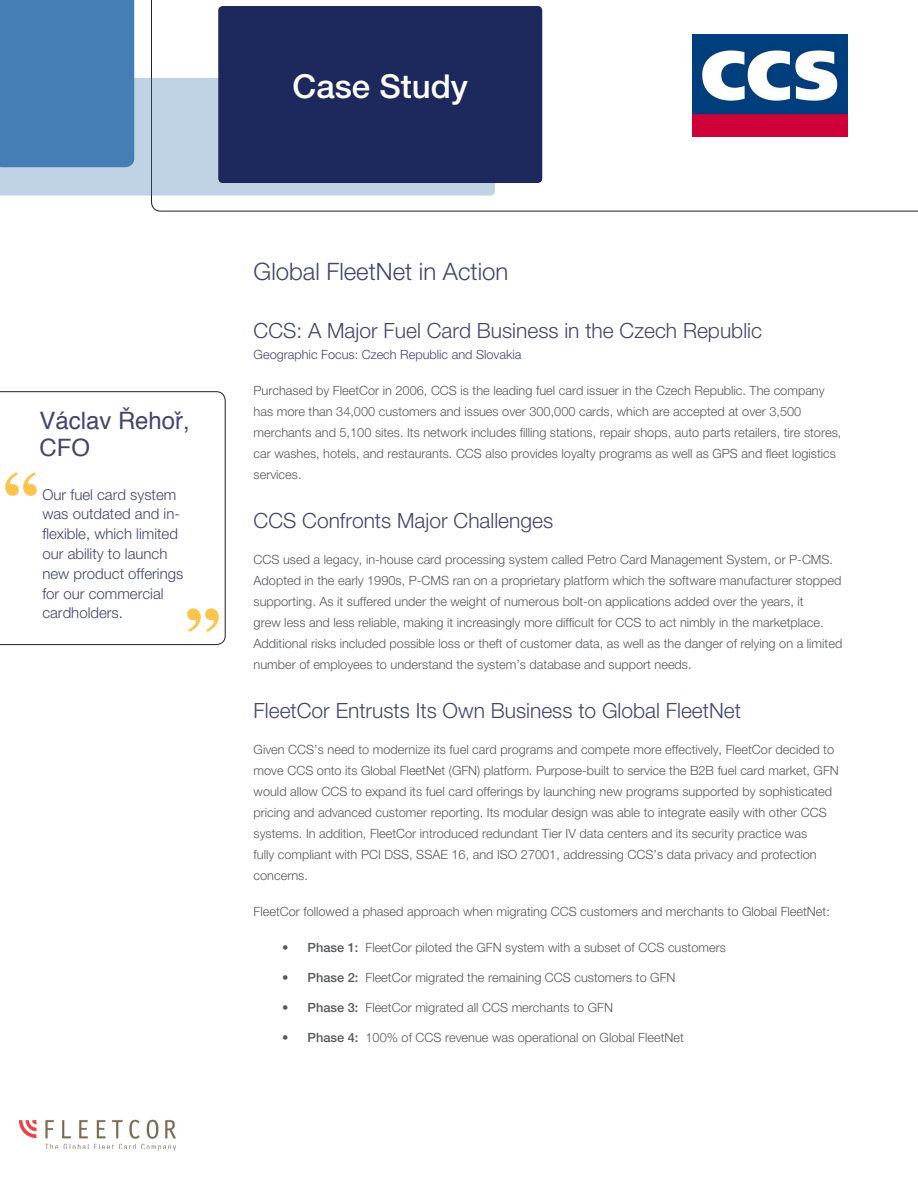
<style>
.page{position:relative;width:918px;height:1188px;background:#fff}
.page>*{position:absolute;margin:0;border:0;box-sizing:border-box;transform-origin:0 0}
.t1{font:700 70.5px "Century Schoolbook";color:#fec44d}
.t2{font:500 33px "Helvetica Neue";color:#fff}
.t3{font:300 24px "Helvetica Neue";color:#424570}
.t4{font:24px "Helvetica";color:#424570}
.t5{font:300 21px "Helvetica Neue";color:#424570}
.t6{font:300 15px/19.8px "Helvetica Neue";color:#424570}
.t7{font:300 12.75px/21px "Helvetica Neue";color:#57585a}
.t8{font:300 12.75px "Helvetica Neue";color:#424570}
.s1{font-weight:500}
</style>
<div class="page">
<img style="left:20px;top:1119px;width:156px;height:32px">
<svg style="left:0;top:392px;width:225px;height:253px"></svg>
<svg style="left:151px;top:0;width:767px;height:211px"></svg>
<img style="left:692px;top:34px;width:156px;height:103px">
<div style="left:0;top:78px;width:495px;height:118px;background:#c0d3e5"></div>
<div style="left:218px;top:6px;width:324px;height:177px;background:#1d285c;border-radius:4px"></div>
<div style="left:0;top:0;width:134px;height:167px;background:#457eb4"></div>
<p class="t2" style="left:293px;top:67px;width:177px">Case Study</p>
<p class="t4" style="left:39px;top:402px;width:152px">Václav Řehoř,</p>
<p class="t4" style="left:39px;top:429px;width:52px">CFO</p>
<p class="t1" style="left:4px;top:456px;width:35px">“</p>
<p class="t6" style="left:42px;top:484px;width:142px">Our fuel card system was outdated and in&shy;flexible, which limited our ability to launch new product offerings for our commercial cardholders.</p>
<p class="t1" style="left:186px;top:592px;width:35px">”</p>
<p class="t3" style="left:254px;top:257px;width:256px">Global FleetNet in Action</p>
<p class="t5" style="left:254px;top:318px;width:510px">CCS: A Major Fuel Card Business in the Czech Republic</p>
<p class="t8" style="left:254px;top:347px;width:269px">Geographic Focus: Czech Republic and Slovakia</p>
<p class="t7" style="left:254px;top:380px;width:589px">Purchased by FleetCor in 2006, CCS is the leading fuel card issuer in the Czech Republic. The company has more than 34,000 customers and issues over 300,000 cards, which are accepted at over 3,500 merchants and 5,100 sites. Its network includes filling stations, repair shops, auto parts retailers, tire stores, car washes, hotels, and restaurants. CCS also provides loyalty programs as well as GPS and fleet logistics services.</p>
<p class="t5" style="left:254px;top:508px;width:301px">CCS Confronts Major Challenges</p>
<p class="t7" style="left:254px;top:549px;width:590px">CCS used a legacy, in-house card processing system called Petro Card Management System, or P-CMS.<br>Adopted in the early 1990s, P-CMS ran on a proprietary platform which the software manufacturer stopped supporting. As it suffered under the weight of numerous bolt-on applications added over the years, it<br>grew less and less reliable, making it increasingly more difficult for CCS to act nimbly in the marketplace.<br>Additional risks included possible loss or theft of customer data, as well as the danger of relying on a limited number of employees to understand the system’s database and support needs.</p>
<p class="t5" style="left:254px;top:698px;width:489px">FleetCor Entrusts Its Own Business to Global FleetNet</p>
<p class="t7" style="left:254px;top:739px;width:587px">Given CCS’s need to modernize its fuel card programs and compete more effectively, FleetCor decided to move CCS onto its Global FleetNet (GFN) platform. Purpose-built to service the B2B fuel card market, GFN would allow CCS to expand its fuel card offerings by launching new programs supported by sophisticated pricing and advanced customer reporting. Its modular design was able to integrate easily with other CCS systems. In addition, FleetCor introduced redundant Tier IV data centers and its security practice was<br>fully compliant with PCI DSS, SSAE 16, and ISO 27001, addressing CCS’s data privacy and protection concerns.</p>
<p class="t7" style="left:254px;top:901px;width:578px">FleetCor followed a phased approach when migrating CCS customers and merchants to Global FleetNet:</p>
<p class="t7" style="left:282px;top:937px;width:445px"><span class="s1">• Phase 1:</span> FleetCor piloted the GFN system with a subset of CCS customers</p>
<p class="t7" style="left:282px;top:967px;width:395px"><span class="s1">• Phase 2:</span> FleetCor migrated the remaining CCS customers to GFN</p>
<p class="t7" style="left:282px;top:997px;width:332px"><span class="s1">• Phase 3:</span> FleetCor migrated all CCS merchants to GFN</p>
<p class="t7" style="left:282px;top:1027px;width:403px"><span class="s1">• Phase 4:</span> 100% of CCS revenue was operational on Global FleetNet</p>
</div>
